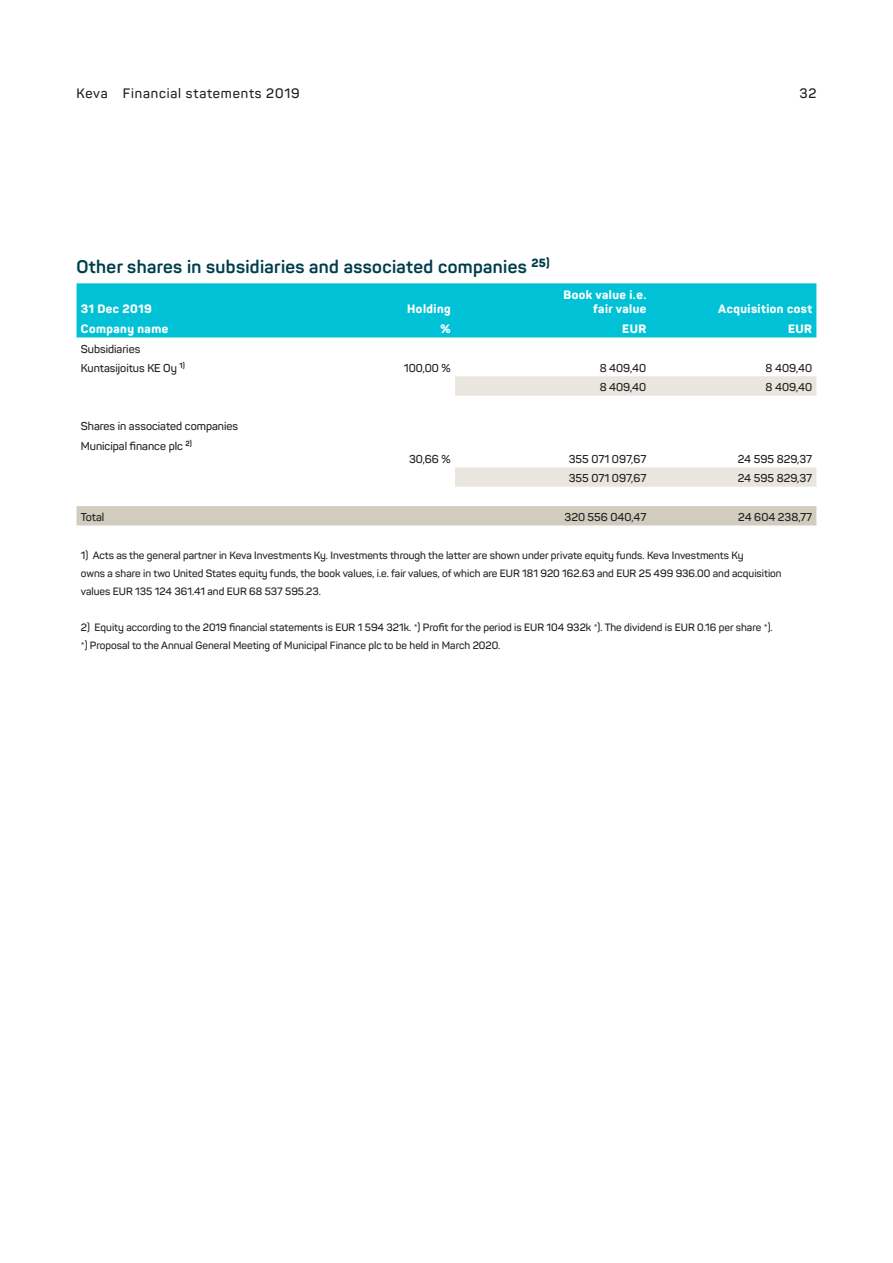
<style>
.page{position:relative;width:893px;height:1263px;background:#fff}
.page>*{position:absolute;margin:0;border:0;box-sizing:border-box;transform-origin:0 0}
.otsikko_2{font:700 18px "Panton";letter-spacing:.02em;color:#003d4c}
.t1{font:600 13.5px "Panton";letter-spacing:.06em;color:#231f20}
.taulukko_2{font:800 12px "Panton";letter-spacing:.04em;color:#fff}
.taulukko_1{font:600 11.25px "Panton";color:#231f20}
.taulukko_viite{font:600 10.5px/18px "Panton";color:#231f20}
</style>
<div class="page">
<div style="left:77px;top:283px;width:739px;height:54px;background:#00c1d5"></div>
<svg style="left:455px;top:376px;width:361px;height:111px"></svg>
<div style="left:77px;top:506px;width:739px;height:19px;background:#d1ccbd"></div>
<p class="t1" style="left:77px;top:85px;width:225px">Keva Financial statements 2019</p>
<p class="t1" style="left:799px;top:85px;width:19px">32</p>
<p class="otsikko_2" style="left:77px;top:255px;width:475px">Other shares in subsidiaries and associated companies <sup>25)</sup></p>
<p class="taulukko_2" style="left:81px;top:301px;width:73px">31 Dec 2019</p>
<p class="taulukko_2" style="left:407px;top:301px;width:45px">Holding</p>
<p class="taulukko_2" style="left:563px;top:288px;width:84px">Book value i.e.</p>
<p class="taulukko_2" style="left:593px;top:301px;width:55px">fair value</p>
<p class="taulukko_2" style="left:718px;top:301px;width:95px">Acquisition cost</p>
<p class="taulukko_2" style="left:81px;top:321px;width:89px">Company name</p>
<p class="taulukko_2" style="left:441px;top:321px;width:12px">%</p>
<p class="taulukko_2" style="left:622px;top:321px;width:26px">EUR</p>
<p class="taulukko_2" style="left:788px;top:321px;width:26px">EUR</p>
<p class="taulukko_1" style="left:81px;top:342px;width:61px">Subsidiaries</p>
<p class="taulukko_1" style="left:81px;top:361px;width:106px">Kuntasijoitus KE Oy <sup>1)</sup></p>
<p class="taulukko_1" style="left:404px;top:361px;width:48px">100,00 %</p>
<p class="taulukko_1" style="left:600px;top:361px;width:48px">8 409,40</p>
<p class="taulukko_1" style="left:765px;top:361px;width:48px">8 409,40</p>
<p class="taulukko_1" style="left:600px;top:380px;width:48px">8 409,40</p>
<p class="taulukko_1" style="left:765px;top:380px;width:48px">8 409,40</p>
<p class="taulukko_1" style="left:81px;top:419px;width:159px">Shares in associated companies</p>
<p class="taulukko_1" style="left:81px;top:439px;width:113px">Municipal finance plc <sup>2)</sup></p>
<p class="taulukko_1" style="left:409px;top:452px;width:43px">30,66 %</p>
<p class="taulukko_1" style="left:569px;top:452px;width:79px">355 071 097,67</p>
<p class="taulukko_1" style="left:738px;top:452px;width:76px">24 595 829,37</p>
<p class="taulukko_1" style="left:569px;top:472px;width:79px">355 071 097,67</p>
<p class="taulukko_1" style="left:738px;top:472px;width:76px">24 595 829,37</p>
<p class="taulukko_1" style="left:81px;top:510px;width:25px">Total</p>
<p class="taulukko_1" style="left:564px;top:510px;width:83px">320 556 040,47</p>
<p class="taulukko_1" style="left:738px;top:510px;width:76px">24 604 238,77</p>
<p class="taulukko_viite" style="left:81px;top:546px;width:702px">1) Acts as the general partner in Keva Investments Ky. Investments through the latter are shown under private equity funds. Keva Investments Ky<br>owns a share in two United States equity funds, the book values, i.e. fair values, of which are EUR 181 920 162.63 and EUR 25 499 936.00 and acquisition values EUR 135 124 361.41 and EUR 68 537 595.23.</p>
<p class="taulukko_viite" style="left:81px;top:618px;width:693px">2) Equity according to the 2019 financial statements is EUR 1 594 321k. *) Profit for the period is EUR 104 932k *). The dividend is EUR 0.16 per share *).</p>
<p class="taulukko_viite" style="left:81px;top:636px;width:421px">*) Proposal to the Annual General Meeting of Municipal Finance plc to be held in March 2020.</p>
</div>
